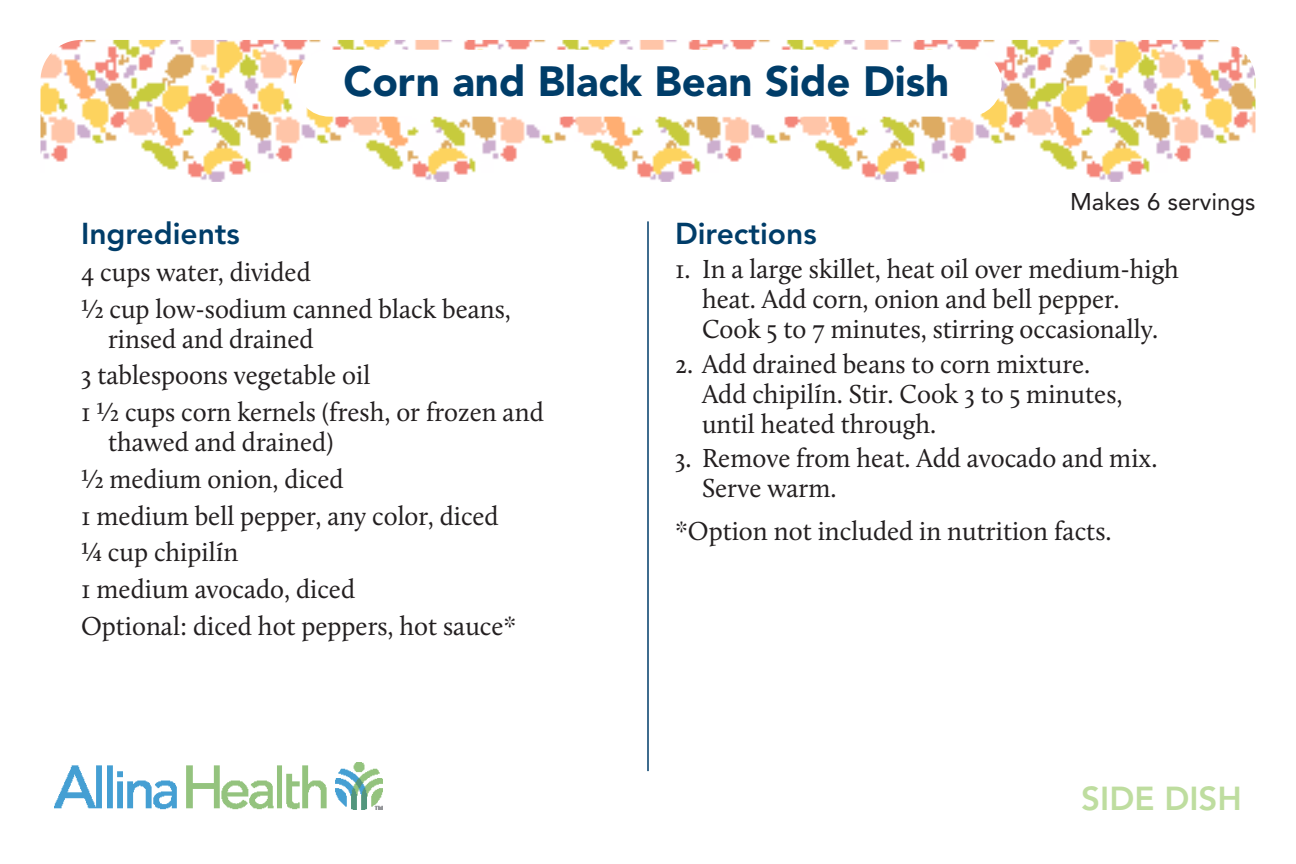
<style>
.page{position:relative;width:1296px;height:864px;background:#fff}
.page>*{position:absolute;margin:0;border:0;box-sizing:border-box;transform-origin:0 0}
.t1{font:900 42px "Avenir LT Std";color:#003d69}
.t2{font:800 33px "Avenir LT Std";color:#bedd9f}
.INGREDIENTS_HEADER{font:800 30px "Avenir LT Std";color:#003d69}
.Recipe_Ingredients-D{font:27px/30px "Calluna";color:#231f20}
.Body{font:24px "Avenir LT Std";color:#231f20}
</style>
<div class="page">
<img style="left:40px;top:40px;width:1216px;height:142px">
<div style="left:297px;top:51px;width:703px;height:64px;background:#fff;border-radius:32px"></div>
<div style="left:296px;top:50px;width:706px;height:67px;border:3px solid #fff;border-radius:32px"></div>
<img style="left:54px;top:762px;width:328px;height:48px">
<hr style="left:647px;top:221px;width:2px;height:550px;background:#003d69">
<p class="t1" style="left:344px;top:56px;width:607px">Corn and Black Bean Side Dish</p>
<p class="Body" style="left:1070px;top:188px;width:187px">Makes 6 servings</p>
<p class="INGREDIENTS_HEADER" style="left:81px;top:216px;width:160px">Ingredients</p>
<p class="Recipe_Ingredients-D" style="left:81px;top:257px;width:231px">4 cups water, divided</p>
<p class="Recipe_Ingredients-D" style="left:108px;top:293px;width:404px;text-indent:-27px">½ cup low-sodium canned black beans, rinsed and drained</p>
<p class="Recipe_Ingredients-D" style="left:81px;top:360px;width:291px">3 tablespoons vegetable oil</p>
<p class="Recipe_Ingredients-D" style="left:108px;top:397px;width:437px;text-indent:-27px">1 ½ cups corn kernels (fresh, or frozen and thawed and drained)</p>
<p class="Recipe_Ingredients-D" style="left:81px;top:464px;width:264px">½ medium onion, diced</p>
<p class="Recipe_Ingredients-D" style="left:81px;top:500px;width:419px">1 medium bell pepper, any color, diced</p>
<p class="Recipe_Ingredients-D" style="left:81px;top:537px;width:159px">¼ cup chipilÍn</p>
<p class="Recipe_Ingredients-D" style="left:81px;top:574px;width:276px">1 medium avocado, diced</p>
<p class="Recipe_Ingredients-D" style="left:81px;top:611px;width:437px">Optional: diced hot peppers, hot sauce*</p>
<p class="INGREDIENTS_HEADER" style="left:675px;top:216px;width:143px">Directions</p>
<p class="Recipe_Ingredients-D" style="left:702px;top:254px;width:479px;text-indent:-27px">1. In a large skillet, heat oil over medium-high heat. Add corn, onion and bell pepper.<br>Cook 5 to 7 minutes, stirring occasionally.</p>
<p class="Recipe_Ingredients-D" style="left:702px;top:348px;width:422px;text-indent:-27px">2. Add drained beans to corn mixture.<br>Add chipilÍn. Stir. Cook 3 to 5 minutes, until heated through.</p>
<p class="Recipe_Ingredients-D" style="left:702px;top:443px;width:457px;text-indent:-27px">3. Remove from heat. Add avocado and mix.<br>Serve warm.</p>
<p class="Recipe_Ingredients-D" style="left:675px;top:516px;width:438px">*Option not included in nutrition facts.</p>
<p class="t2" style="left:1081px;top:779px;width:162px">SIDE DISH</p>
</div>
